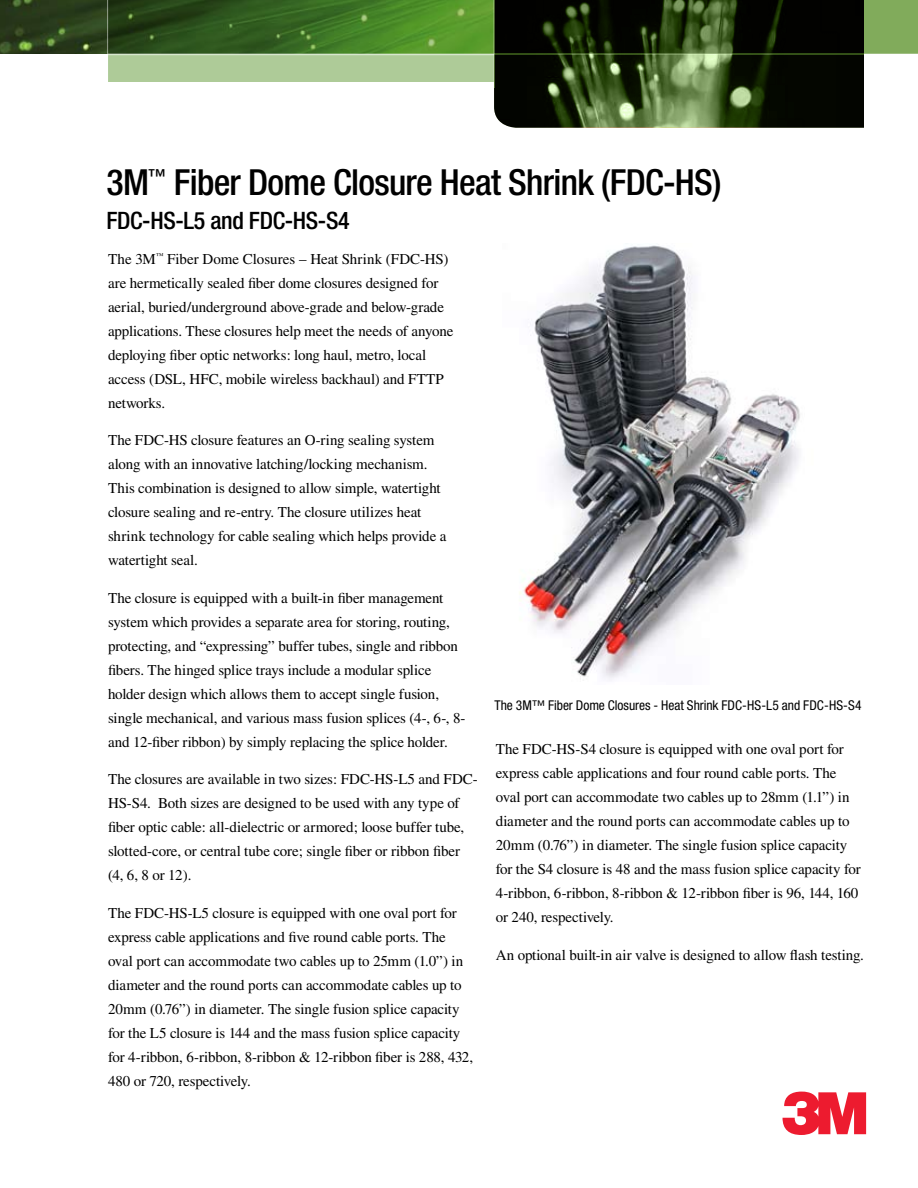
<style>
.page{position:relative;width:918px;height:1188px;background:#fff}
.page>*{position:absolute;margin:0;border:0;box-sizing:border-box;transform-origin:0 0}
.t1{font:58.5px "Logo 3 Mv 3 tt";color:#ed1b2f}
.t2{font:500 condensed 36px "Helvetica Neue";letter-spacing:-.02em;color:#000}
.t3{font:500 condensed 24px "Helvetica Neue";letter-spacing:-.015em;color:#000}
.t4{font:15px/24px "Times";letter-spacing:-.01em;color:#000}
.t5{font:condensed 13.5px "Helvetica Neue";color:#000}
</style>
<div class="page">
<img style="left:519px;top:245px;width:281px;height:435px">
<div style="left:108px;top:0;width:655px;height:82px;background:#aecb98"></div>
<div style="left:0;top:0;width:918px;height:54px;background:#81ab5b"></div>
<img style="left:0;top:0;width:494px;height:54px">
<hr style="left:108px;top:54px;width:810px;height:1px;background:#fff">
<svg style="left:494px;top:0;width:370px;height:128px;background:#243117"></svg>
<hr style="left:107px;top:0;width:1px;height:86px;background:#fff">
<h2 class="t2" style="left:106px;top:160px;width:617px">3M<sup>™</sup> Fiber Dome Closure Heat Shrink (FDC-HS)</h2>
<h3 class="t3" style="left:106px;top:206px;width:245px">FDC-HS-L5 and FDC-HS-S4</h3>
<p class="t4" style="left:108px;top:247px;width:347px">The 3M<sup>™</sup> Fiber Dome Closures – Heat Shrink (FDC-HS) are hermetically sealed fiber dome closures designed for aerial, buried/underground above-grade and below-grade applications. These closures help meet the needs of anyone deploying fiber optic networks: long haul, metro, local access (DSL, HFC, mobile wireless backhaul) and FTTP networks.</p>
<p class="t4" style="left:108px;top:428px;width:340px">The FDC-HS closure features an O-ring sealing system along with an innovative latching/locking mechanism.<br>This combination is designed to allow simple, watertight closure sealing and re-entry. The closure utilizes heat shrink technology for cable sealing which helps provide a watertight seal.</p>
<p class="t4" style="left:108px;top:586px;width:359px">The closure is equipped with a built-in fiber management system which provides a separate area for storing, routing, protecting, and “expressing” buffer tubes, single and ribbon fibers. The hinged splice trays include a modular splice holder design which allows them to accept single fusion, single mechanical, and various mass fusion splices (4-, 6-, 8- and 12-fiber ribbon) by simply replacing the splice holder.</p>
<p class="t4" style="left:108px;top:767px;width:371px">The closures are available in two sizes: FDC-HS-L5 and FDC-HS-S4. Both sizes are designed to be used with any type of fiber optic cable: all-dielectric or armored; loose buffer tube, slotted-core, or central tube core; single fiber or ribbon fiber (4, 6, 8 or 12).</p>
<p class="t4" style="left:108px;top:901px;width:367px">The FDC-HS-L5 closure is equipped with one oval port for express cable applications and five round cable ports. The oval port can accommodate two cables up to 25mm (1.0”) in diameter and the round ports can accommodate cables up to 20mm (0.76”) in diameter. The single fusion splice capacity for the L5 closure is 144 and the mass fusion splice capacity for 4-ribbon, 6-ribbon, 8-ribbon &amp; 12-ribbon fiber is 288, 432, 480 or 720, respectively.</p>
<p class="t5" style="left:494px;top:697px;width:369px">The 3M™ Fiber Dome Closures - Heat Shrink FDC-HS-L5 and FDC-HS-S4</p>
<p class="t4" style="left:496px;top:737px;width:367px">The FDC-HS-S4 closure is equipped with one oval port for express cable applications and four round cable ports. The oval port can accommodate two cables up to 28mm (1.1”) in diameter and the round ports can accommodate cables up to 20mm (0.76”) in diameter. The single fusion splice capacity for the S4 closure is 48 and the mass fusion splice capacity for 4-ribbon, 6-ribbon, 8-ribbon &amp; 12-ribbon fiber is 96, 144, 160 or 240, respectively.</p>
<p class="t4" style="left:496px;top:943px;width:370px">An optional built-in air valve is designed to allow flash testing.</p>
<h1 class="t1" style="left:782px;top:1080px;width:86px">3</h1>
</div>
